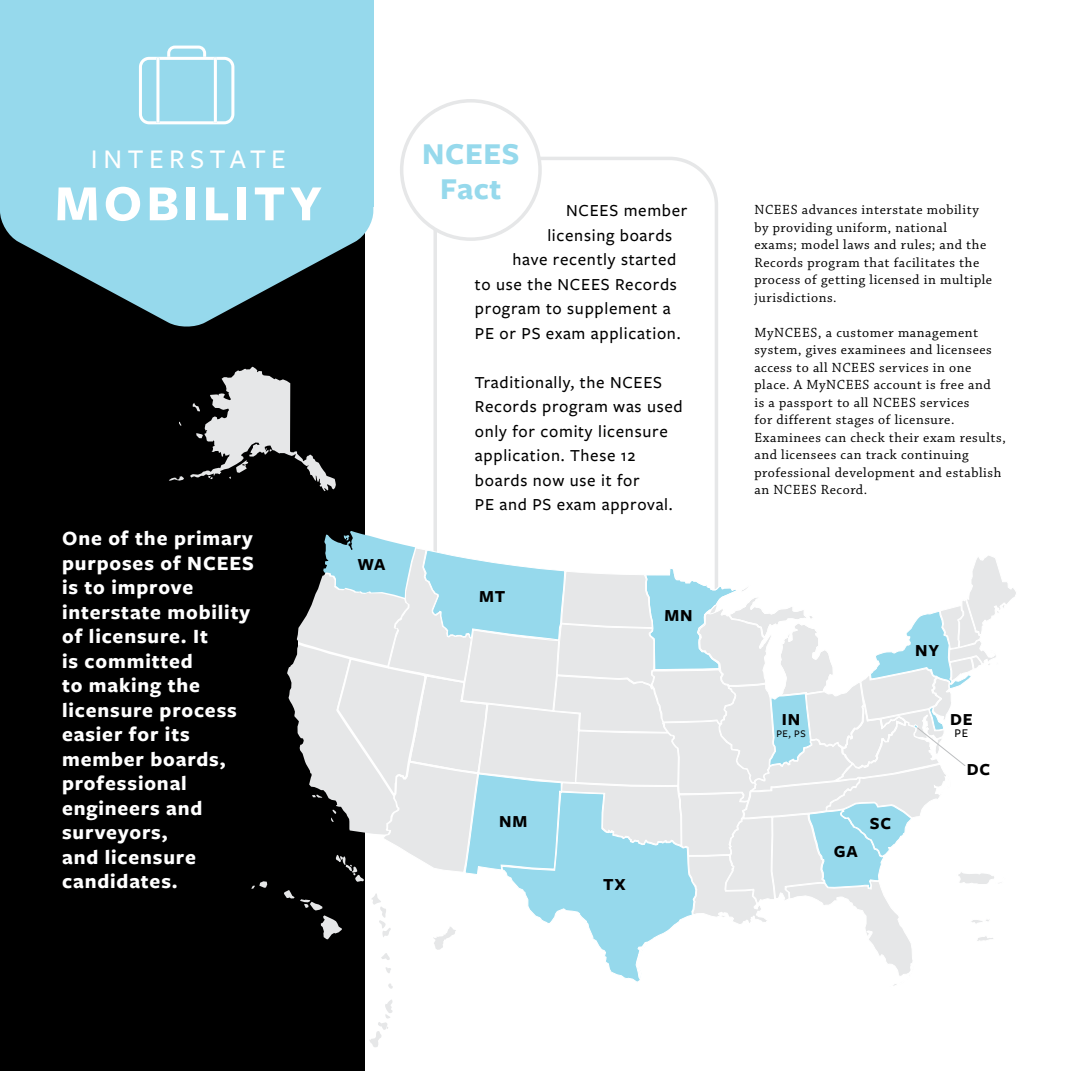
<style>
.page{position:relative;width:1071px;height:1071px;background:#fff}
.page>*{position:absolute;margin:0;border:0;box-sizing:border-box;transform-origin:0 0}
.t1{font:700 52.5px "Freight Sans Pro";letter-spacing:.08em;color:#fff}
.t2{font:700 31.5px/35px "Freight Sans Pro";letter-spacing:.02em;color:#96d9ec;text-align:center}
.t3{font:500 28px "Freight Sans Pro";letter-spacing:.2em;color:#fff}
.t4{font:700 21px/24.5px "Freight Sans Pro";letter-spacing:.04em;color:#fff}
.t5{font:500 17.5px/24.5px "Freight Sans Pro";letter-spacing:.04em;color:#000}
.t6{font:700 17.5px "Freight Sans Pro";letter-spacing:.05em;color:#000}
.t7{font:14px/17.5px "Chaparral Pro";letter-spacing:.04em;color:#000}
.t8{font:500 12.25px "Freight Sans Pro";color:#000}
.t9{font:500 10.5px "Freight Sans Pro";color:#000}
</style>
<div class="page">
<div style="left:433px;top:157px;width:285px;height:485px;border:4px solid #e6e7e8;border-radius:47px"></div>
<div style="left:0;top:0;width:365px;height:1071px;background:#000"></div>
<svg style="left:0;top:0;width:373px;height:327px;fill:#96d9ec"></svg>
<svg style="left:169px;top:367px;width:167px;height:124px"></svg>
<svg style="left:369px;top:1000px;width:24px;height:47px"></svg>
<svg style="left:251px;top:531px;width:765px;height:458px"></svg>
<svg style="left:139px;top:46px;width:95px;height:78px"></svg>
<div style="left:402px;top:101px;width:138px;height:138px;background:#fff;border-radius:50%"></div>
<div style="left:400px;top:99px;width:142px;height:142px;border:4px solid #e6e7e8;border-radius:50%"></div>
<h3 class="t3" style="left:91px;top:140px;width:196px">INTERSTATE</h3>
<h1 class="t1" style="left:55px;top:167px;width:269px">MOBILITY</h1>
<h3 class="t4" style="left:62px;top:525px;width:193px">One of the primary purposes of NCEES is to improve interstate mobility of licensure. It<br>is committed<br>to making the licensure process easier for its member boards, professional engineers and surveyors,<br>and licensure candidates.</h3>
<p class="t6" style="left:358px;top:553px;width:29px">WA</p>
<h2 class="t2" style="left:422px;top:135px;width:99px">NCEES<br>Fact</h2>
<p class="t5" style="left:566px;top:197px;width:123px">NCEES member</p>
<p class="t5" style="left:547px;top:222px;width:126px">licensing boards</p>
<p class="t5" style="left:512px;top:246px;width:165px">have recently started</p>
<p class="t5" style="left:475px;top:271px;width:204px">to use the NCEES Records</p>
<p class="t5" style="left:475px;top:295px;width:197px">program to supplement a</p>
<p class="t5" style="left:475px;top:320px;width:207px">PE or PS exam application.</p>
<p class="t5" style="left:475px;top:369px;width:209px">Traditionally, the NCEES<br>Records program was used only for comity licensure application. These 12 boards now use it for<br>PE and PS exam approval.</p>
<p class="t6" style="left:479px;top:584px;width:28px">MT</p>
<p class="t6" style="left:664px;top:604px;width:30px">MN</p>
<p class="t6" style="left:499px;top:809px;width:30px">NM</p>
<p class="t6" style="left:603px;top:872px;width:24px">TX</p>
<p class="t7" style="left:754px;top:202px;width:239px">NCEES advances interstate mobility by providing uniform, national exams; model laws and rules; and the Records program that facilitates the process of getting licensed in multiple jurisdictions.</p>
<p class="t7" style="left:754px;top:324px;width:253px">MyNCEES, a customer management system, gives examinees and licensees access to all NCEES services in one place. A MyNCEES account is free and<br>is a passport to all NCEES services<br>for different stages of licensure.<br>Examinees can check their exam results, and licensees can track continuing professional development and establish an NCEES Record.</p>
<p class="t6" style="left:782px;top:707px;width:20px">IN</p>
<p class="t9" style="left:776px;top:726px;width:31px">PE, PS</p>
<p class="t6" style="left:834px;top:839px;width:26px">GA</p>
<p class="t6" style="left:870px;top:811px;width:23px">SC</p>
<p class="t6" style="left:915px;top:639px;width:26px">NY</p>
<p class="t6" style="left:950px;top:707px;width:24px">DE</p>
<p class="t8" style="left:955px;top:725px;width:15px">PE</p>
<p class="t6" style="left:967px;top:757px;width:25px">DC</p>
</div>
